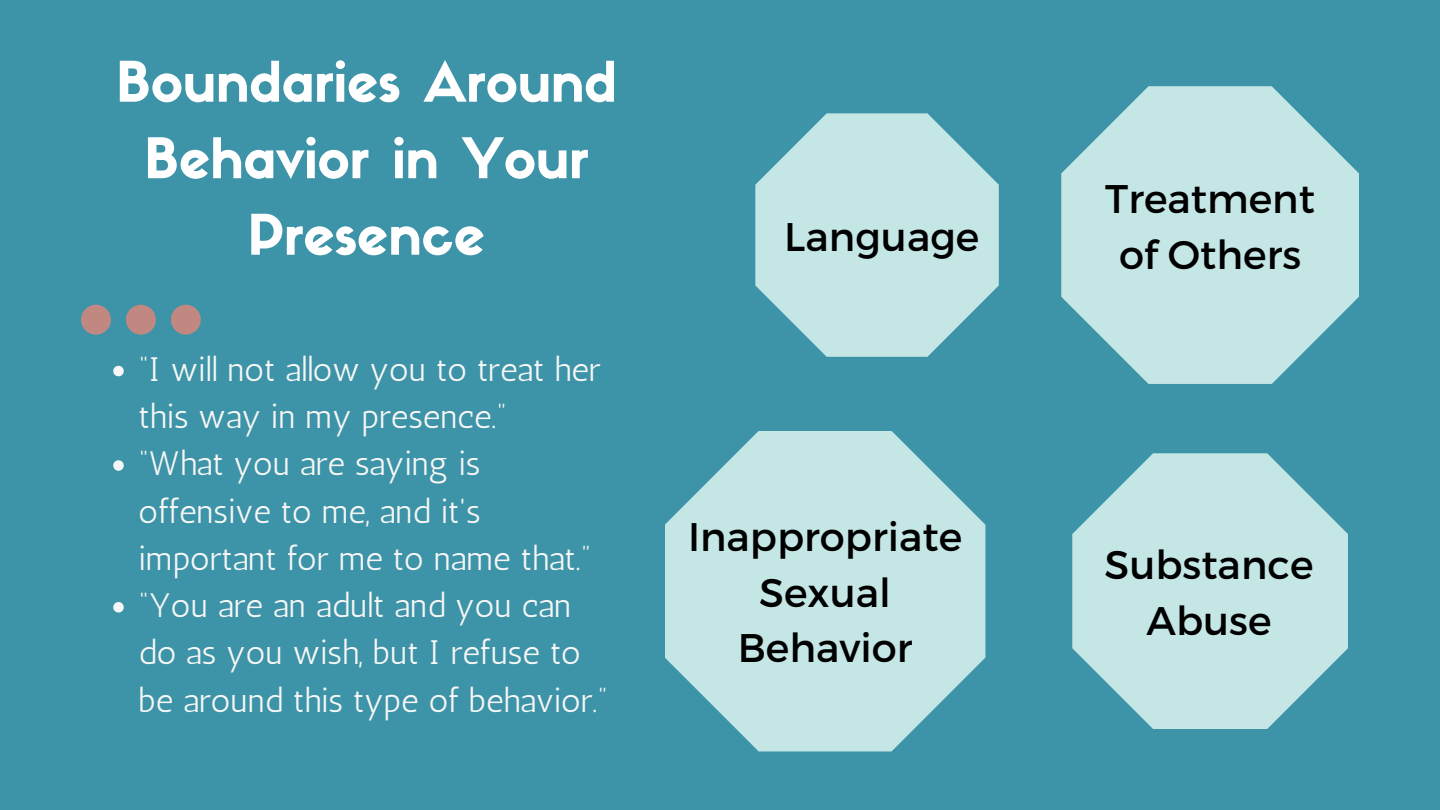
<style>
.page{position:relative;width:1440px;height:810px;background:#3d93a7}
.page>*{position:absolute;margin:0;border:0;box-sizing:border-box;transform-origin:0 0}
.t1{font:55px/76.5px "Sifonn Basic";color:#fff;text-align:center}
.t2{font:39.9px/55.5px "Montserrat";color:#000;text-align:center}
.t3{font:33.9px/47.2px "Antic";color:#f6f7f6}
</style>
<div class="page">
<svg style="left:755px;top:113px;width:244px;height:244px;fill:#c4e6e5"></svg>
<svg style="left:1072px;top:453px;width:276px;height:276px;fill:#c4e6e5"></svg>
<svg style="left:665px;top:431px;width:320px;height:320px;fill:#c4e6e5"></svg>
<svg style="left:1061px;top:86px;width:298px;height:298px;fill:#c4e6e5"></svg>
<svg style="left:81px;top:305px;width:120px;height:30px"></svg>
<svg style="left:113px;top:366px;width:11px;height:10px"></svg>
<svg style="left:113px;top:460px;width:11px;height:11px"></svg>
<svg style="left:113px;top:602px;width:11px;height:11px"></svg>
<h1 class="t1" style="left:116px;top:50px;width:502px">Boundaries Around<br>Behavior in Your<br>Presence</h1>
<p class="t3" style="left:139px;top:346px;width:464px">“I will not allow you to treat her this way in my presence.”</p>
<h2 class="t3" style="left:139px;top:440px;width:454px">“What you are saying is offensive to me, and it's important for me to name that.”</h2>
<h2 class="t3" style="left:139px;top:582px;width:470px">“You are an adult and you can do as you wish, but I refuse to be around this type of behavior.”</h2>
<h2 class="t2" style="left:784px;top:207px;width:197px">Language</h2>
<p class="t2" style="left:688px;top:507px;width:276px">Inappropriate<br>Sexual<br>Behavior</p>
<p class="t2" style="left:1105px;top:169px;width:211px">Treatment of Others</p>
<p class="t2" style="left:1105px;top:535px;width:210px">Substance<br>Abuse</p>
</div>
